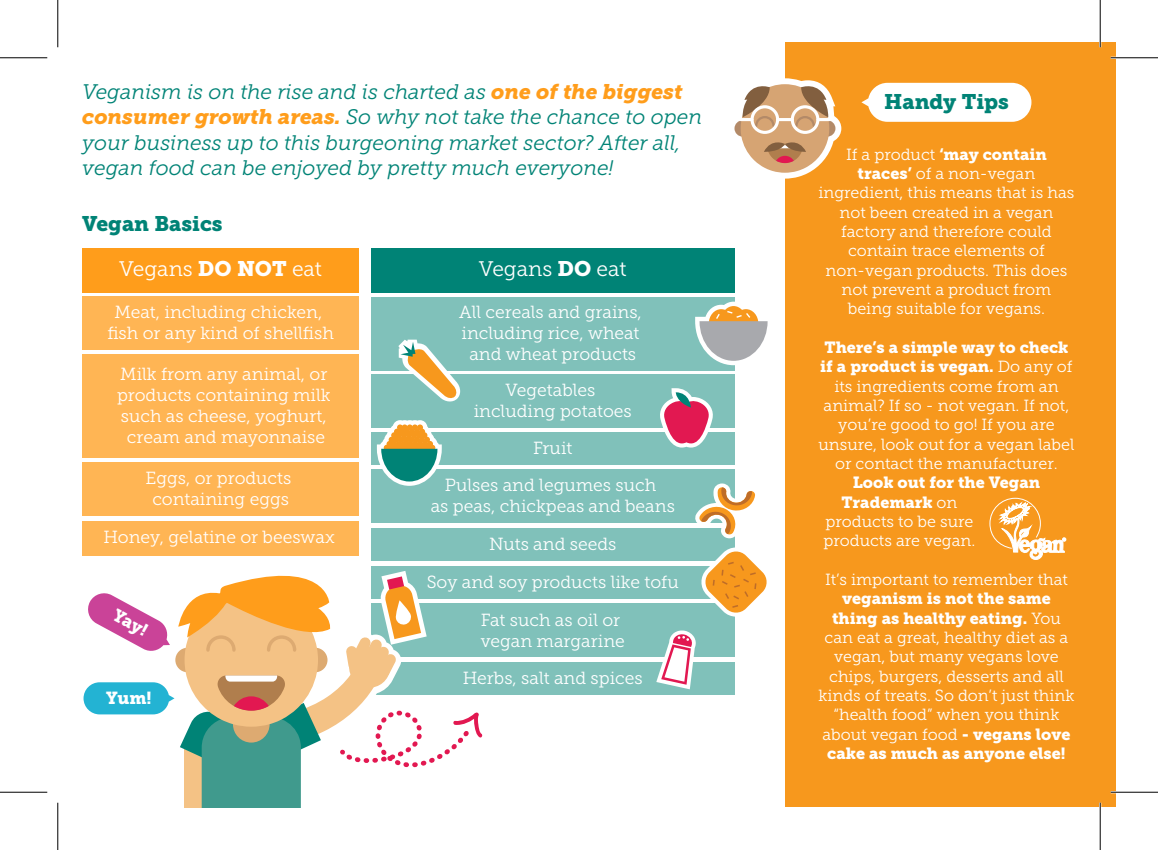
<style>
.page{position:relative;width:1158px;height:850px;background:#fff}
.page>*{position:absolute;margin:0;border:0;box-sizing:border-box;transform-origin:0 0}
.t1{font:italic 21px/25.2px "Museo Slab 300";color:#008376}
.t2{font:21px "Museo Slab 300";color:#fff}
.t3{font:21px "Museo Slab 900";color:#008376}
.t4{font:17.5px/21px "Museo Slab 300";color:#fff;text-align:center}
.t5{font:17.32px "Museo Slab 900";color:#fff}
.t6{font:16.1px/19.2px "Museo Slab 300";color:#fff;text-align:center}
.t7{font:16.1px/19.2px "Museo Slab 900";color:#fff}
.s1{font-family:"Museo Slab 900";color:#ff9d1b}
.s2{font-family:"Museo Slab 900"}
.s3{font-family:"Museo Slab 300"}
</style>
<div class="page">
<div style="left:784px;top:43px;width:330px;height:764px;background:#f7981d"></div>
<div style="left:83px;top:248px;width:276px;height:44px;background:#ff9d1b"></div>
<div style="left:83px;top:296px;width:276px;height:54px;background:#ffb554"></div>
<div style="left:371px;top:297px;width:363px;height:73px;background:#80c1ba"></div>
<div style="left:371px;top:432px;width:363px;height:33px;background:#80c1ba"></div>
<div style="left:371px;top:527px;width:363px;height:33px;background:#80c1ba"></div>
<div style="left:371px;top:565px;width:363px;height:33px;background:#80c1ba"></div>
<div style="left:371px;top:662px;width:363px;height:33px;background:#80c1ba"></div>
<div style="left:371px;top:374px;width:363px;height:54px;background:#80c1ba"></div>
<div style="left:371px;top:603px;width:363px;height:54px;background:#80c1ba"></div>
<div style="left:371px;top:469px;width:363px;height:54px;background:#80c1ba"></div>
<div style="left:83px;top:462px;width:276px;height:54px;background:#ffb554"></div>
<div style="left:83px;top:520px;width:276px;height:35px;background:#ffb554"></div>
<div style="left:83px;top:354px;width:276px;height:104px;background:#ffb554"></div>
<div style="left:371px;top:248px;width:363px;height:44px;background:#008376"></div>
<svg style="left:734px;top:78px;width:107px;height:101px"></svg>
<svg style="left:861px;top:83px;width:170px;height:39px;background:#fef5eb"></svg>
<svg style="left:695px;top:302px;width:73px;height:63px"></svg>
<svg style="left:699px;top:546px;width:68px;height:72px"></svg>
<svg style="left:398px;top:340px;width:62px;height:62px"></svg>
<svg style="left:660px;top:388px;width:53px;height:60px"></svg>
<svg style="left:377px;top:420px;width:64px;height:66px"></svg>
<svg style="left:694px;top:483px;width:61px;height:55px"></svg>
<svg style="left:656px;top:630px;width:40px;height:59px"></svg>
<svg style="left:83px;top:560px;width:400px;height:247px"></svg>
<svg style="left:989px;top:498px;width:76px;height:62px"></svg>
<hr style="left:1110px;top:57px;width:47px;height:2px;background:#fff">
<hr style="left:1110px;top:791px;width:47px;height:2px;background:#fff">
<hr style="left:1098px;top:0;width:3px;height:47px;background:#fff">
<hr style="left:1098px;top:802px;width:3px;height:48px;background:#fff">
<hr style="left:0;top:57px;width:47px;height:1px;background:#000">
<hr style="left:1110px;top:57px;width:47px;height:1px;background:#000">
<hr style="left:0;top:792px;width:47px;height:1px;background:#000">
<hr style="left:1110px;top:792px;width:47px;height:1px;background:#000">
<hr style="left:57px;top:0;width:1px;height:47px;background:#000">
<hr style="left:57px;top:802px;width:1px;height:48px;background:#000">
<hr style="left:1099px;top:0;width:1px;height:47px;background:#000">
<hr style="left:1099px;top:802px;width:1px;height:48px;background:#000">
<h1 class="t1" style="left:82px;top:80px;width:621px">Veganism is on the rise and is charted as <span class="s1">one of the biggest consumer growth areas.</span> So why not take the chance to open your business up to this burgeoning market sector? After all, vegan food can be enjoyed by pretty much everyone!</h1>
<h1 class="t3" style="left:82px;top:212px;width:142px">Vegan Basics</h1>
<h1 class="t2" style="left:119px;top:258px;width:204px">Vegans <span class="s2">DO NOT</span> eat</h1>
<p class="t4" style="left:107px;top:301px;width:228px">Meat, including chicken, fish or any kind of shellfish</p>
<p class="t4" style="left:459px;top:302px;width:184px">All cereals and grains, including rice, wheat and wheat products</p>
<h1 class="t2" style="left:479px;top:258px;width:149px">Vegans <span class="s2">DO</span> eat</h1>
<p class="t4" style="left:117px;top:364px;width:215px">Milk from any animal, or products containing milk such as cheese, yoghurt, cream and mayonnaise</p>
<p class="t4" style="left:145px;top:468px;width:147px">Eggs, or products containing eggs</p>
<p class="t4" style="left:104px;top:526px;width:232px">Honey, gelatine or beeswax</p>
<p class="t5" style="left:119px;top:605px;width:38px;rotate:28deg">Yay!</p>
<p class="t5" style="left:106px;top:687px;width:47px">Yum!</p>
<p class="t4" style="left:473px;top:380px;width:160px">Vegetables including potatoes</p>
<p class="t4" style="left:533px;top:438px;width:41px">Fruit</p>
<p class="t4" style="left:430px;top:475px;width:246px">Pulses and legumes such<br>as peas, chickpeas and beans</p>
<p class="t4" style="left:426px;top:525px;width:253px;line-height:38px">Nuts and seeds<br>Soy and soy products like tofu</p>
<p class="t4" style="left:480px;top:609px;width:145px;text-align:left">Fat such as oil or vegan margarine</p>
<p class="t4" style="left:463px;top:668px;width:181px">Herbs, salt and spices</p>
<h1 class="t3" style="left:884px;top:89px;width:126px">Handy Tips</h1>
<p class="t7" style="left:845px;top:145px;width:202px"><span class="s3">If a product</span> ‘may contain</p>
<p class="t6" style="left:818px;top:164px;width:257px"><span class="s2">traces’</span> of a non-vegan ingredient, this means that is has not been created in a vegan factory and therefore could contain trace elements of non-vegan products. This does not prevent a product from being suitable for vegans.</p>
<p class="t7" style="left:820px;top:338px;width:254px">There’s a simple way to check if a product is vegan. <span class="s3">Do any of</span></p>
<p class="t6" style="left:818px;top:376px;width:257px">its ingredients come from an animal? If so - not vegan. If not, you’re good to go! If you are unsure, look out for a vegan label or contact the manufacturer.</p>
<p class="t7" style="left:841px;top:473px;width:200px;text-indent:11px">Look out for the Vegan<br>Trademark <span class="s3">on</span></p>
<p class="t6" style="left:823px;top:512px;width:153px;text-align:left">products to be sure products are vegan.</p>
<p class="t6" style="left:825px;top:570px;width:244px">It’s important to remember that</p>
<p class="t7" style="left:831px;top:589px;width:230px;text-align:center">veganism is not the same thing as healthy eating. <span class="s3">You</span></p>
<p class="t6" style="left:818px;top:628px;width:257px">can eat a great, healthy diet as a vegan, but many vegans love chips, burgers, desserts and all kinds of treats. So don’t just think “health food” when you think about vegan food <span class="s2">- vegans love</span></p>
<p class="t7" style="left:827px;top:743px;width:240px">cake as much as anyone else!</p>
</div>
